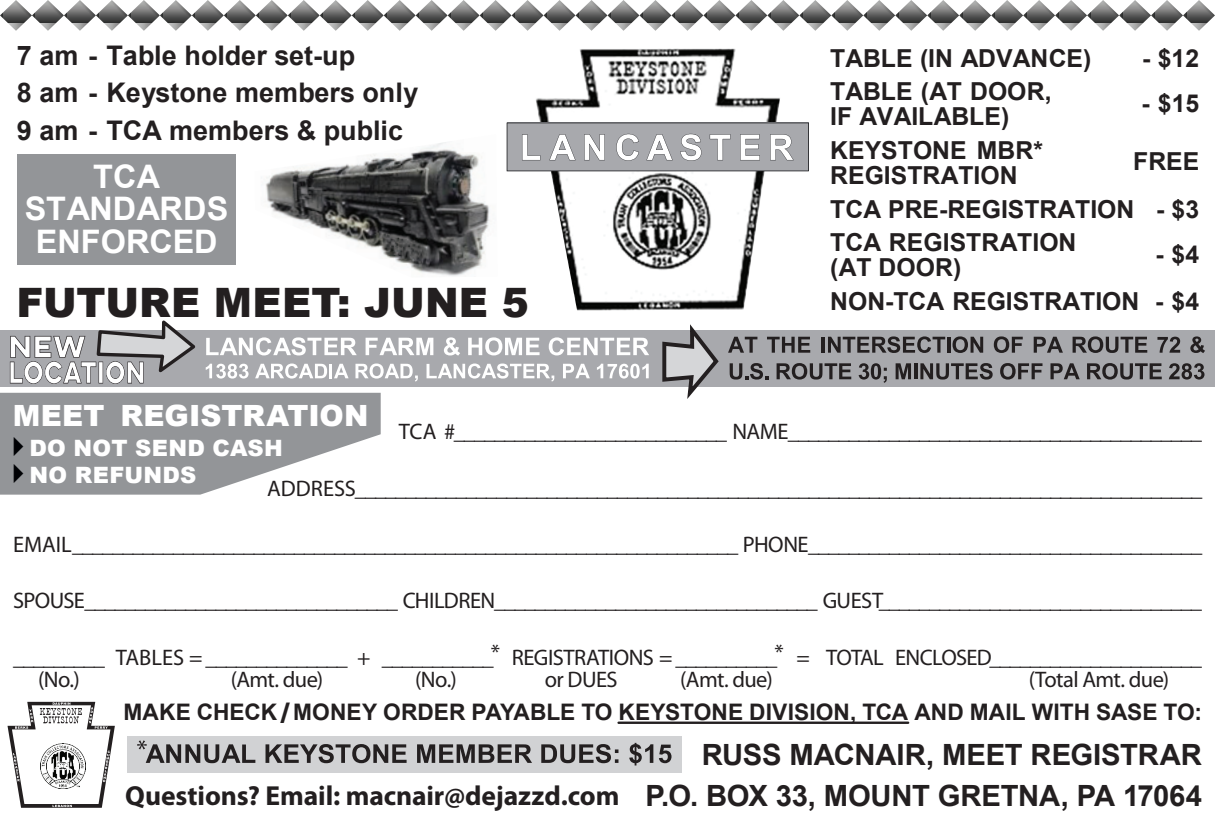
<style>
.page{position:relative;width:1215px;height:819px;background:#fff}
.page>*{position:absolute;margin:0;border:0;box-sizing:border-box;transform-origin:0 0}
.t1{font:900 40.5px "Arial";color:#231f20}
.t2{font:700 32.4px/32.6px "Arial";color:#fff;text-align:center}
.t3{font:700 29.25px "Arial";letter-spacing:-.005em;color:#231f20}
.t4{font:900 29.25px "Arial";letter-spacing:.005em;color:#fff}
.t5{font:700 27.45px "Myriad Pro";letter-spacing:-.005em;color:#231f20}
.t6{font:700 27px/37.4px "Arial";color:#231f20}
.t7{font:700 24.75px/33.8px "Arial";color:#231f20}
.t8{font:700 22.72px "Arial";color:#231f20}
.t9{font:22.5px/22.5px "Myriad Pro";letter-spacing:-.025em;color:#231f20}
.t10{font:22.5px "Myriad Pro";letter-spacing:.005em;color:#231f20}
.t11{font:900 22.5px "Arial";letter-spacing:.01em;color:#fff}
.s1{color:#000104}
.s2{font-size:28.35px}
.s3{font-family:"Arial";font-size:29.25px}
</style>
<div class="page">
<svg style="left:0;top:392px;width:381px;height:102px;background:#a2a3a6"></svg>
<img style="left:261px;top:142px;width:229px;height:134px">
<div style="left:127px;top:735px;width:555px;height:37px;background:#d1d2d4"></div>
<svg style="left:137px;top:740px;width:118px;height:22px"></svg>
<svg style="left:266px;top:744px;width:141px;height:18px"></svg>
<svg style="left:417px;top:744px;width:115px;height:18px"></svg>
<svg style="left:541px;top:744px;width:77px;height:18px"></svg>
<svg style="left:629px;top:742px;width:24px;height:23px"></svg>
<svg style="left:659px;top:744px;width:13px;height:18px"></svg>
<img style="left:535px;top:49px;width:245px;height:73px">
<img style="left:551px;top:171px;width:214px;height:139px">
<svg style="left:507px;top:122px;width:302px;height:49px;background:#aeafb2"></svg>
<div style="left:17px;top:154px;width:219px;height:111px;background:#939598"></div>
<svg style="left:0;top:0;width:1215px;height:31px"></svg>
<div style="left:0;top:329px;width:1215px;height:57px;background:#a8a9ad"></div>
<svg style="left:206px;top:337px;width:151px;height:18px"></svg>
<svg style="left:366px;top:337px;width:67px;height:18px"></svg>
<svg style="left:444px;top:337px;width:16px;height:18px"></svg>
<svg style="left:468px;top:337px;width:72px;height:18px"></svg>
<svg style="left:549px;top:337px;width:100px;height:18px"></svg>
<svg style="left:206px;top:363px;width:43px;height:15px"></svg>
<svg style="left:255px;top:363px;width:72px;height:15px"></svg>
<hr style="left:329px;top:363px;width:3px;height:15px;background:#fff">
<svg style="left:334px;top:363px;width:15px;height:15px"></svg>
<svg style="left:355px;top:363px;width:63px;height:18px"></svg>
<svg style="left:427px;top:363px;width:127px;height:18px"></svg>
<svg style="left:563px;top:363px;width:27px;height:15px"></svg>
<svg style="left:597px;top:363px;width:52px;height:15px"></svg>
<svg style="left:728px;top:336px;width:29px;height:16px"></svg>
<svg style="left:767px;top:336px;width:43px;height:16px"></svg>
<hr style="left:822px;top:336px;width:3px;height:16px;background:#231f20">
<svg style="left:828px;top:336px;width:117px;height:17px"></svg>
<hr style="left:947px;top:336px;width:3px;height:16px;background:#231f20">
<svg style="left:953px;top:336px;width:30px;height:17px"></svg>
<svg style="left:994px;top:336px;width:29px;height:17px"></svg>
<svg style="left:1034px;top:336px;width:29px;height:16px"></svg>
<svg style="left:1073px;top:336px;width:74px;height:17px"></svg>
<svg style="left:1157px;top:336px;width:23px;height:16px"></svg>
<svg style="left:1190px;top:336px;width:15px;height:17px"></svg>
<svg style="left:730px;top:363px;width:38px;height:16px"></svg>
<svg style="left:777px;top:363px;width:74px;height:16px"></svg>
<svg style="left:859px;top:363px;width:28px;height:19px"></svg>
<svg style="left:896px;top:363px;width:15px;height:16px"></svg>
<hr style="left:914px;top:363px;width:3px;height:16px;background:#231f20">
<svg style="left:920px;top:363px;width:73px;height:16px"></svg>
<svg style="left:1000px;top:363px;width:43px;height:16px"></svg>
<svg style="left:1050px;top:363px;width:30px;height:16px"></svg>
<svg style="left:1087px;top:363px;width:75px;height:16px"></svg>
<svg style="left:1169px;top:363px;width:36px;height:16px"></svg>
<svg style="left:660px;top:324px;width:61px;height:75px"></svg>
<svg style="left:10px;top:320px;width:189px;height:63px"></svg>
<svg style="left:8px;top:701px;width:107px;height:106px"></svg>
<hr style="left:619px;top:721px;width:289px;height:2px;background:#231f20">
<p class="t6" style="left:17px;top:37px;width:403px">7 am - Table holder set-up<br>8 am - Keystone members only<br>9 am - TCA members &amp; public</p>
<h2 class="t2" style="left:25px;top:160px;width:205px">TCA<br>STANDARDS<br>ENFORCED</h2>
<p class="t7" style="left:830px;top:41px;width:263px">TABLE (IN ADVANCE)</p>
<p class="t7" style="left:1142px;top:41px;width:59px">- $12</p>
<p class="t7" style="left:830px;top:75px;width:223px">TABLE (AT DOOR,</p>
<p class="t7" style="left:1141px;top:86px;width:59px">- $15</p>
<p class="t7" style="left:830px;top:100px;width:214px">IF AVAILABLE)<br>KEYSTONE MBR*</p>
<p class="t7" style="left:1133px;top:145px;width:68px">FREE</p>
<p class="t7" style="left:830px;top:158px;width:370px">REGISTRATION<br>TCA PRE-REGISTRATION - $3<br>TCA REGISTRATION</p>
<p class="t7" style="left:1155px;top:237px;width:45px">- $4</p>
<p class="t7" style="left:830px;top:251px;width:133px">(AT DOOR)</p>
<h1 class="t1" style="left:17px;top:273px;width:514px">FUTURE MEET: JUNE 5</h1>
<p class="t7" style="left:830px;top:284px;width:370px">NON-TCA REGISTRATION - $4</p>
<h3 class="t4" style="left:13px;top:394px;width:357px">MEET REGISTRATION</h3>
<p class="t9" style="left:399px;top:420px;width:805px">TCA #___________________________ NAME_________________________________________</p>
<p class="t10" style="left:267px;top:474px;width:937px">ADDRESS____________________________________________________________________________________</p>
<p class="t9" style="left:13px;top:532px;width:1191px">EMAIL__________________________________________________________________ PHONE_______________________________________</p>
<p class="t9" style="left:13px;top:589px;width:1191px">SPOUSE_______________________________ CHILDREN________________________________ GUEST________________________________</p>
<p class="t9" style="left:38px;top:645px;width:1166px;text-indent:-25px">_________ TABLES = ______________ + ___________* REGISTRATIONS = __________* = TOTAL ENCLOSED_____________________ (No.)</p>
<p class="t11" style="left:3px;top:431px;width:282px"><span class="s1">✔</span>DO NOT SEND CASH</p>
<p class="t11" style="left:3px;top:458px;width:195px"><span class="s1">✔</span>NO REFUNDS</p>
<p class="t9" style="left:231px;top:667px;width:94px">(Amt. due)</p>
<p class="t9" style="left:415px;top:667px;width:43px">(No.)</p>
<p class="t9" style="left:545px;top:667px;width:74px">or DUES</p>
<p class="t9" style="left:680px;top:667px;width:94px">(Amt. due)</p>
<p class="t9" style="left:1029px;top:667px;width:142px">(Total Amt. due)</p>
<p class="t8" style="left:124px;top:696px;width:1080px">MAKE CHECK <span class="s2">/</span>MONEY ORDER PAYABLE TO KEYSTONE DIVISION, TCA AND MAIL WITH SASE TO:</p>
<h3 class="t3" style="left:702px;top:734px;width:502px">RUSS MACNAIR, MEET REGISTRAR</h3>
<p class="t5" style="left:125px;top:776px;width:1078px">Questions? Email: macnair@dejazzd.com <span class="s3">P.O. BOX 33, MOUNT GRETNA, PA 17064</span></p>
</div>
